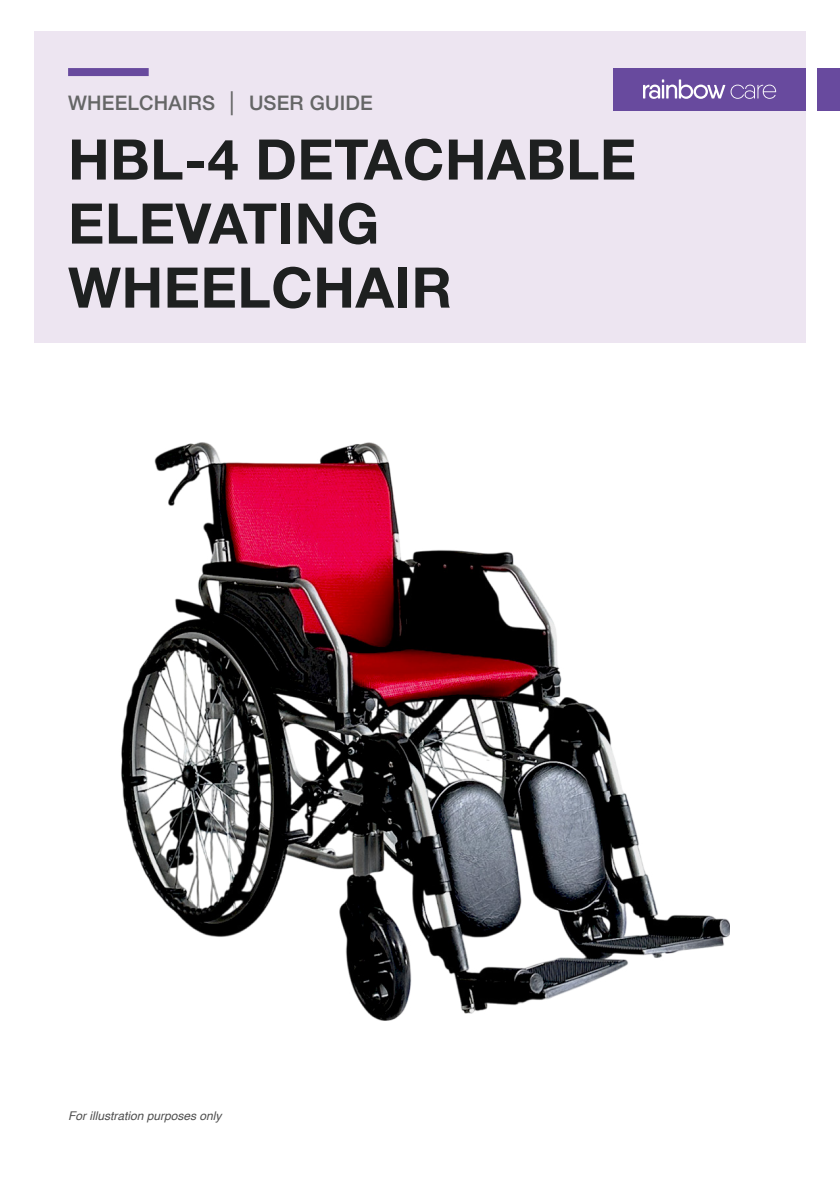
<style>
.page{position:relative;width:840px;height:1191px;background:#fff}
.page>*{position:absolute;margin:0;border:0;box-sizing:border-box;transform-origin:0 0}
.t1{font:700 56px/64px "Helvetica Neue";letter-spacing:.01em;color:#1e2020}
.t2{font:500 20px "Helvetica Neue";letter-spacing:.01em;color:#656666}
.t3{font:italic 12px "Helvetica";color:#4f4f4f}
.s1{font-weight:700;font-size:24px}
</style>
<div class="page">
<img style="left:121px;top:442px;width:608px;height:579px">
<div style="left:34px;top:32px;width:771px;height:311px;background:#ede5f1"></div>
<div style="left:613px;top:68px;width:192px;height:42px;background:#684a9e"></div>
<div style="left:68px;top:68px;width:81px;height:8px;background:#684a9e"></div>
<div style="left:816px;top:68px;width:23px;height:42px;background:#684a9e"></div>
<svg style="left:643px;top:79px;width:132px;height:20px"></svg>
<p class="t2" style="left:68px;top:91px;width:306px">WHEELCHAIRS <span class="s1">|</span> USER GUIDE</p>
<p class="t1" style="left:68px;top:126px;width:569px">HBL-4 DETACHABLE<br>ELEVATING<br>WHEELCHAIR</p>
<p class="t3" style="left:68px;top:1111px;width:155px">For illustration purposes only</p>
</div>
